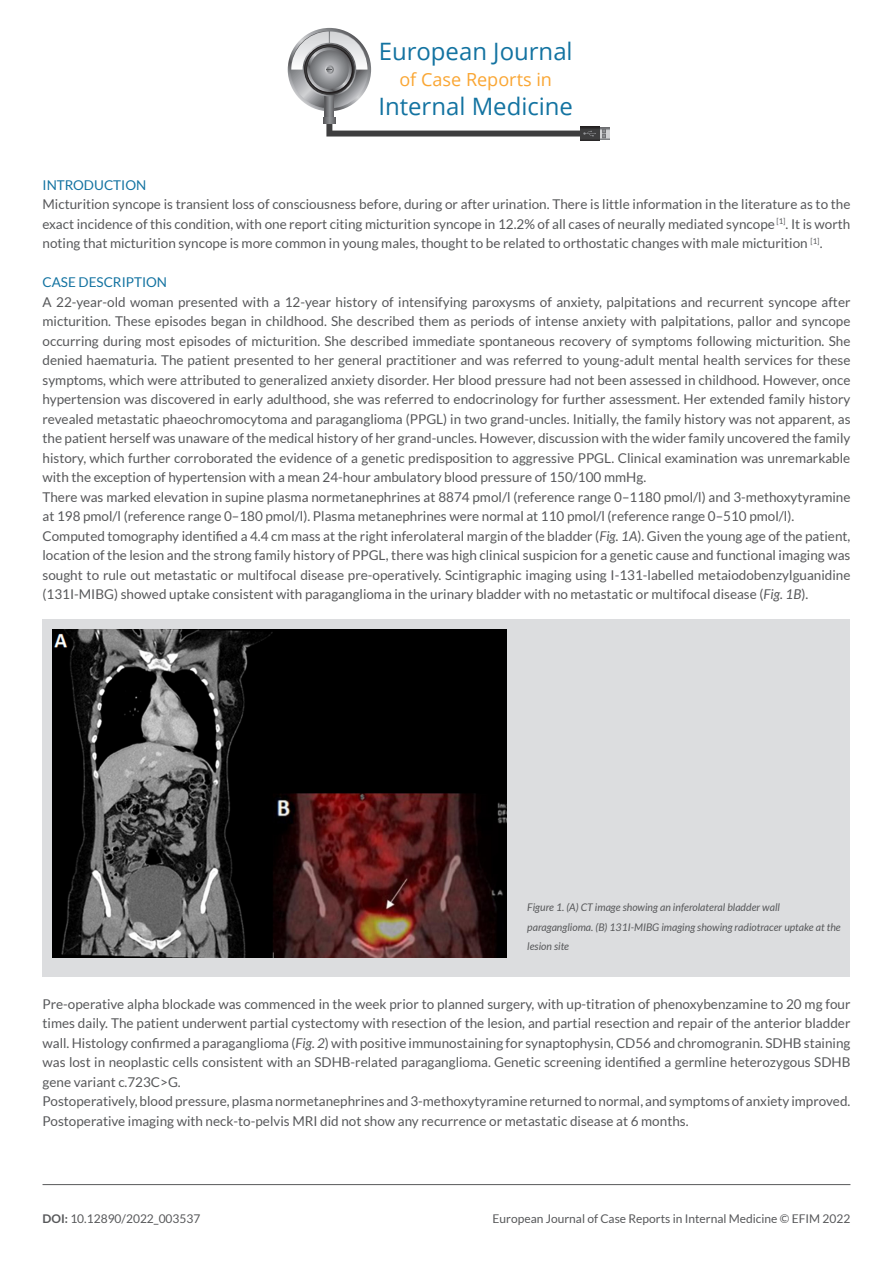
<style>
.page{position:relative;width:893px;height:1263px;background:#fff}
.page>*{position:absolute;margin:0;border:0;box-sizing:border-box;transform-origin:0 0}
.t1{font:24px "Open Sans";color:#1373a1}
.t2{font:18px "Open Sans";color:#faa633}
.TESTO_ARTICOLO{font:13.5px/19.5px "Lato";color:#57585a;text-align:justify}
.TESTO_ARTICOLO-2{font:13.5px "Lato";color:#1373a1}
.t3{font:12px "Lato";color:#57585a}
.DIDASCALIA{font:italic 10.5px/19.5px "Lato";color:#57585a}
.s1{font-style:italic}
.s2{font-weight:700}
</style>
<div class="page">
<svg style="left:288px;top:28px;width:83px;height:83px"></svg>
<svg style="left:291px;top:31px;width:77px;height:77px"></svg>
<svg style="left:325px;top:96px;width:9px;height:21px"></svg>
<svg style="left:303px;top:43px;width:53px;height:53px"></svg>
<svg style="left:304px;top:44px;width:51px;height:51px"></svg>
<svg style="left:307px;top:47px;width:45px;height:45px"></svg>
<svg style="left:310px;top:50px;width:39px;height:39px"></svg>
<svg style="left:291px;top:31px;width:76px;height:43px"></svg>
<svg style="left:600px;top:128px;width:10px;height:11px"></svg>
<svg style="left:603px;top:129px;width:2px;height:9px"></svg>
<svg style="left:580px;top:126px;width:20px;height:15px"></svg>
<svg style="left:323px;top:117px;width:273px;height:20px"></svg>
<hr style="left:43px;top:1184px;width:807px;height:1px;background:#57585a">
<div style="left:43px;top:619px;width:807px;height:357px;background:#dcdddf"></div>
<img style="left:53px;top:629px;width:453px;height:329px">
<h1 class="t1" style="left:379px;top:35px;width:196px">European Journal</h1>
<h2 class="t2" style="left:399px;top:67px;width:154px">of Case Reports in</h2>
<h1 class="t1" style="left:378px;top:89px;width:196px">Internal Medicine</h1>
<p class="TESTO_ARTICOLO-2" style="left:43px;top:177px;width:105px">INTRODUCTION</p>
<p class="TESTO_ARTICOLO" style="left:43px;top:194px;width:809px">Micturition syncope is transient loss of consciousness before, during or after urination. There is little information in the literature as to the exact incidence of this condition, with one report citing micturition syncope in 12.2% of all cases of neurally mediated syncope <sup>[1]</sup>. It is worth noting that micturition syncope is more common in young males, thought to be related to orthostatic changes with male micturition <sup>[1]</sup>.</p>
<p class="TESTO_ARTICOLO-2" style="left:43px;top:275px;width:126px">CASE DESCRIPTION</p>
<p class="TESTO_ARTICOLO" style="left:43px;top:292px;width:809px">A 22-year-old woman presented with a 12-year history of intensifying paroxysms of anxiety, palpitations and recurrent syncope after micturition. These episodes began in childhood. She described them as periods of intense anxiety with palpitations, pallor and syncope occurring during most episodes of micturition. She described immediate spontaneous recovery of symptoms following micturition. She denied haematuria. The patient presented to her general practitioner and was referred to young-adult mental health services for these symptoms, which were attributed to generalized anxiety disorder. Her blood pressure had not been assessed in childhood. However, once hypertension was discovered in early adulthood, she was referred to endocrinology for further assessment. Her extended family history revealed metastatic phaeochromocytoma and paraganglioma (PPGL) in two grand-uncles. Initially, the family history was not apparent, as the patient herself was unaware of the medical history of her grand-uncles. However, discussion with the wider family uncovered the family history, which further corroborated the evidence of a genetic predisposition to aggressive PPGL. Clinical examination was unremarkable with the exception of hypertension with a mean 24-hour ambulatory blood pressure of 150/100 mmHg.</p>
<p class="TESTO_ARTICOLO" style="left:43px;top:487px;width:809px">There was marked elevation in supine plasma normetanephrines at 8874 pmol/l (reference range 0–1180 pmol/l) and 3-methoxytyramine at 198 pmol/l (reference range 0–180 pmol/l). Plasma metanephrines were normal at 110 pmol/l (reference range 0–510 pmol/l).</p>
<p class="TESTO_ARTICOLO" style="left:43px;top:526px;width:809px">Computed tomography identified a 4.4 cm mass at the right inferolateral margin of the bladder (<span class="s1">Fig. 1A</span>). Given the young age of the patient, location of the lesion and the strong family history of PPGL, there was high clinical suspicion for a genetic cause and functional imaging was sought to rule out metastatic or multifocal disease pre-operatively. Scintigraphic imaging using I-131-labelled metaiodobenzylguanidine (131I-MIBG) showed uptake consistent with paraganglioma in the urinary bladder with no metastatic or multifocal disease (<span class="s1">Fig. 1B</span>).</p>
<p class="DIDASCALIA" style="left:527px;top:898px;width:315px">Figure 1. (A) CT image showing an inferolateral bladder wall paraganglioma. (B) 131I-MIBG imaging showing radiotracer uptake at the lesion site</p>
<p class="TESTO_ARTICOLO" style="left:43px;top:994px;width:809px">Pre-operative alpha blockade was commenced in the week prior to planned surgery, with up-titration of phenoxybenzamine to 20 mg four times daily. The patient underwent partial cystectomy with resection of the lesion, and partial resection and repair of the anterior bladder wall. Histology confirmed a paraganglioma (<span class="s1">Fig. 2</span>) with positive immunostaining for synaptophysin, CD56 and chromogranin. SDHB staining was lost in neoplastic cells consistent with an SDHB-related paraganglioma. Genetic screening identified a germline heterozygous SDHB gene variant c.723C&gt;G.</p>
<p class="TESTO_ARTICOLO" style="left:43px;top:1091px;width:809px">Postoperatively, blood pressure, plasma normetanephrines and 3-methoxytyramine returned to normal, and symptoms of anxiety improved.<br>Postoperative imaging with neck-to-pelvis MRI did not show any recurrence or metastatic disease at 6 months.</p>
<p class="t3" style="left:43px;top:1212px;width:159px"><span class="s2">DOI:</span> 10.12890/2022_003537</p>
<p class="t3" style="left:493px;top:1212px;width:359px">European Journal of Case Reports in Internal Medicine © EFIM 2022</p>
</div>
